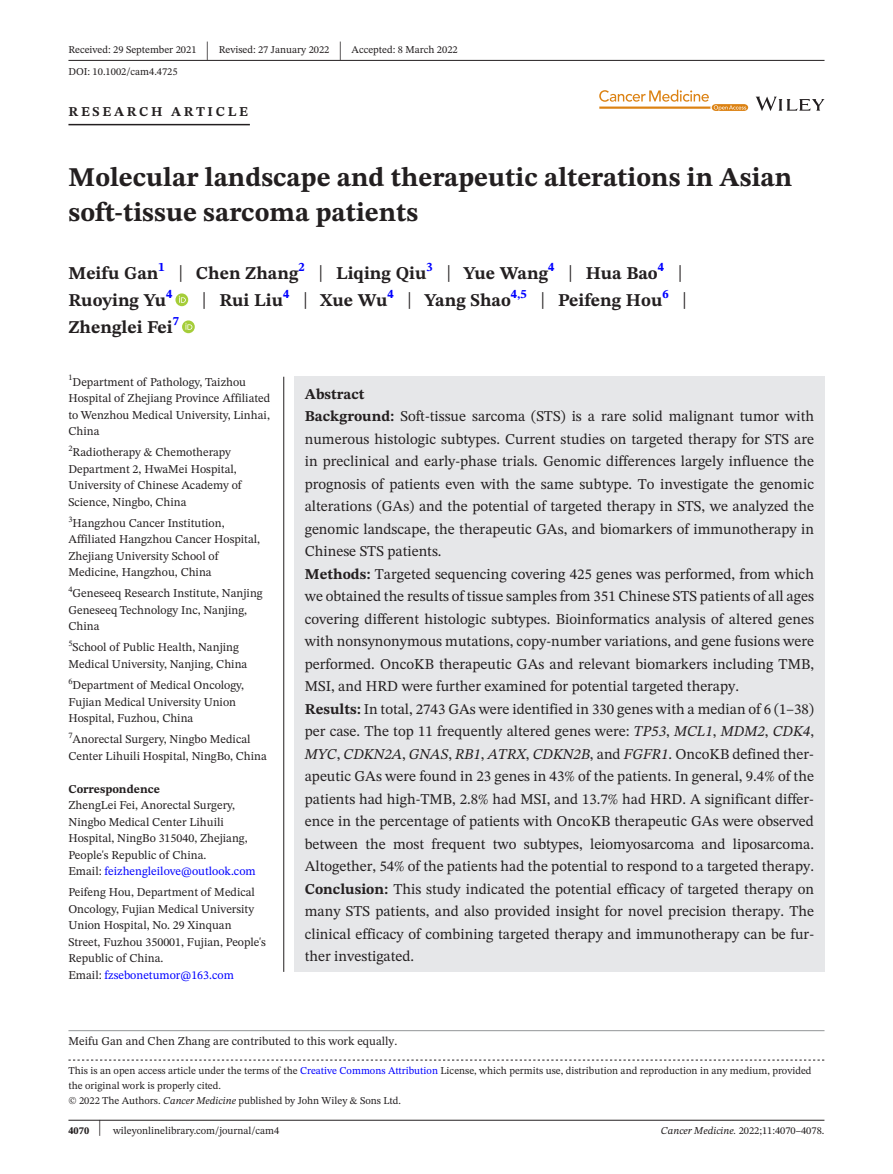
<style>
.page{position:relative;width:893px;height:1174px;background:#fff}
.page>*{position:absolute;margin:0;border:0;box-sizing:border-box;transform-origin:0 0}
.t1{font:700 27px/34.5px "STIX Two Text";color:#231f20}
.t2{font:25.65px "STIX Two Text";color:#231f20;scale:.49 1}
.t3{font:700 18px/27px "STIX Two Text";color:#231f20}
.t4{font:15px/22.5px "STIX Two Text";color:#231f20}
.t5{font:700 13.5px "STIX Two Text";letter-spacing:.2em;color:#231f20}
.t6{font:12px/16.5px "STIX Two Text";color:#231f20}
.t7{font:700 12px "STIX Two Text";color:#231f20}
.t8{font:10.5px/15px "STIX Two Text";color:#231f20}
.s1{font-weight:400;font-size:23.4px}
.s2{color:#00f}
.s3{font-weight:700}
.s4{font-style:italic}
.s5{font-size:22.2px}
</style>
<div class="page">
<hr style="left:68px;top:1119px;width:756px;height:1px;background:#231f20">
<svg style="left:756px;top:97px;width:68px;height:14px"></svg>
<svg style="left:599px;top:90px;width:149px;height:21px"></svg>
<hr style="left:68px;top:60px;width:756px;height:1px;background:#231f20">
<hr style="left:68px;top:124px;width:182px;height:1px;background:#231f20">
<svg style="left:175px;top:293px;width:13px;height:13px"></svg>
<svg style="left:179px;top:296px;width:7px;height:7px"></svg>
<svg style="left:182px;top:320px;width:13px;height:13px"></svg>
<svg style="left:185px;top:323px;width:7px;height:7px"></svg>
<svg style="left:68px;top:1059px;width:756px;height:1px"></svg>
<hr style="left:68px;top:1030px;width:756px;height:1px;background:#939598">
<div style="left:294px;top:377px;width:530px;height:595px;background:#e6e7e9"></div>
<hr style="left:283px;top:377px;width:1px;height:595px;background:#231f20">
<p class="t8" style="left:68px;top:42px;width:130px">Received: 29 September 2021</p>
<h2 class="t2" style="left:206px;top:32px;width:8px">|</h2>
<p class="t8" style="left:219px;top:42px;width:112px">Revised: 27 January 2022</p>
<h2 class="t2" style="left:339px;top:32px;width:8px">|</h2>
<p class="t8" style="left:352px;top:42px;width:108px">Accepted: 8 March 2022</p>
<p class="t8" style="left:68px;top:64px;width:111px">DOI: 10.1002/cam4.4725</p>
<p class="t5" style="left:68px;top:101px;width:181px">RESEARCH ARTICLE</p>
<h1 class="t1" style="left:68px;top:161px;width:725px">Molecular landscape and therapeutic alterations in Asian soft-tissue sarcoma patients</h1>
<p class="t3" style="left:68px;top:260px;width:616px">Meifu Gan<sup>1</sup> <span class="s1">|</span> Chen Zhang<sup>2</sup> <span class="s1">|</span> Liqing Qiu<sup>3</sup> <span class="s1">|</span> Yue Wang<sup>4</sup> <span class="s1">|</span> Hua Bao<sup>4</sup> <span class="s1">|<br></span>Ruoying Yu<sup>4</sup></p>
<p class="t3" style="left:202px;top:287px;width:487px"><span class="s1">|</span> Rui Liu<sup>4</sup> <span class="s1">|</span> Xue Wu<sup>4</sup> <span class="s1">|</span> Yang Shao<sup>4,5</sup> <span class="s1">|</span> Peifeng Hou<sup>6</sup> <span class="s1">|</span></p>
<p class="t3" style="left:68px;top:314px;width:112px">Zhenglei Fei<sup>7</sup></p>
<p class="t6" style="left:68px;top:373px;width:203px"><sup>1</sup>Department of Pathology, Taizhou<br>Hospital of Zhejiang Province Affiliated to Wenzhou Medical University, Linhai,<br>China</p>
<p class="t6" style="left:68px;top:444px;width:175px"><sup>2</sup>Radiotherapy &amp; Chemotherapy<br>Department 2, HwaMei Hospital,<br>University of Chinese Academy of<br>Science, Ningbo, China</p>
<p class="t6" style="left:68px;top:514px;width:193px"><sup>3</sup>Hangzhou Cancer Institution,<br>Affiliated Hangzhou Cancer Hospital,<br>Zhejiang University School of<br>Medicine, Hangzhou, China</p>
<p class="t6" style="left:68px;top:585px;width:196px"><sup>4</sup>Geneseeq Research Institute, Nanjing<br>Geneseeq Technology Inc, Nanjing,<br>China</p>
<p class="t6" style="left:68px;top:639px;width:180px"><sup>5</sup>School of Public Health, Nanjing<br>Medical University, Nanjing, China</p>
<p class="t6" style="left:68px;top:676px;width:177px"><sup>6</sup>Department of Medical Oncology,<br>Fujian Medical University Union<br>Hospital, Fuzhou, China</p>
<p class="t6" style="left:68px;top:730px;width:200px"><sup>7</sup>Anorectal Surgery, Ningbo Medical<br>Center Lihuili Hospital, NingBo, China</p>
<p class="t7" style="left:68px;top:780px;width:93px">Correspondence</p>
<p class="t6" style="left:68px;top:796px;width:189px">ZhengLei Fei, Anorectal Surgery, Ningbo Medical Center Lihuili Hospital, NingBo 315040, Zhejiang, People's Republic of China.<br>Email: <span class="s2">feizhengleilove@outlook.com</span></p>
<p class="t6" style="left:68px;top:883px;width:199px">Peifeng Hou, Department of Medical<br>Oncology, Fujian Medical University<br>Union Hospital, No. 29 Xinquan<br>Street, Fuzhou 350001, Fujian, People's<br>Republic of China.<br>Email: <span class="s2">fzsebonetumor@163.com</span></p>
<p class="t4" style="left:305px;top:382px;width:511px"><span class="s3">Abstract<br>Background:</span> Soft-tissue sarcoma (STS) is a rare solid malignant tumor with numerous histologic subtypes. Current studies on targeted therapy for STS are in preclinical and early-phase trials. Genomic differences largely influence the prognosis of patients even with the same subtype. To investigate the genomic alterations (GAs) and the potential of targeted therapy in STS, we analyzed the genomic landscape, the therapeutic GAs, and biomarkers of immunotherapy in Chinese STS patients.<br><span class="s3">Methods:</span> Targeted sequencing covering 425 genes was performed, from which we obtained the results of tissue samples from 351 Chinese STS patients of all ages covering different histologic subtypes. Bioinformatics analysis of altered genes with nonsynonymous mutations, copy-number variations, and gene fusions were performed. OncoKB therapeutic GAs and relevant biomarkers including TMB, MSI, and HRD were further examined for potential targeted therapy.<br><span class="s3">Results:</span> In total, 2743 GAs were identified in 330 genes with a median of 6 (1–38) per case. The top 11 frequently altered genes were: <span class="s4">TP53</span>, <span class="s4">MCL1</span>, <span class="s4">MDM2</span>, <span class="s4">CDK4</span>, <span class="s4">MYC</span>, <span class="s4">CDKN2A</span>, <span class="s4">GNAS</span>, <span class="s4">RB1</span>, <span class="s4">ATRX</span>, <span class="s4">CDKN2B</span>, and <span class="s4">FGFR1</span>. OncoKB defined ther&shy;apeutic GAs were found in 23 genes in 43% of the patients. In general, 9.4% of the patients had high-TMB, 2.8% had MSI, and 13.7% had HRD. A significant differ&shy;ence in the percentage of patients with OncoKB therapeutic GAs were observed between the most frequent two subtypes, leiomyosarcoma and liposarcoma.<br>Altogether, 54% of the patients had the potential to respond to a targeted therapy.<br><span class="s3">Conclusion:</span> This study indicated the potential efficacy of targeted therapy on many STS patients, and also provided insight for novel precision therapy. The clinical efficacy of combining targeted therapy and immunotherapy can be fur&shy;ther investigated.</p>
<p class="t6" style="left:68px;top:1032px;width:330px">Meifu Gan and Chen Zhang are contributed to this work equally.</p>
<p class="t8" style="left:68px;top:1063px;width:745px">This is an open access article under the terms of the <span class="s2">Creative Commons Attribution</span> License, which permits use, distribution and reproduction in any medium, provided the original work is properly cited.<br>© 2022 The Authors. <span class="s4">Cancer Medicine</span> published by John Wiley &amp; Sons Ltd.</p>
<p class="t8" style="left:68px;top:1123px;width:212px"><span class="s3">4070</span> <span class="s5">|</span> wileyonlinelibrary.com/journal/cam4</p>
<p class="t8" style="left:661px;top:1123px;width:165px"><span class="s4">Cancer Medicine.</span> 2022;11:4070–4078.</p>
</div>
